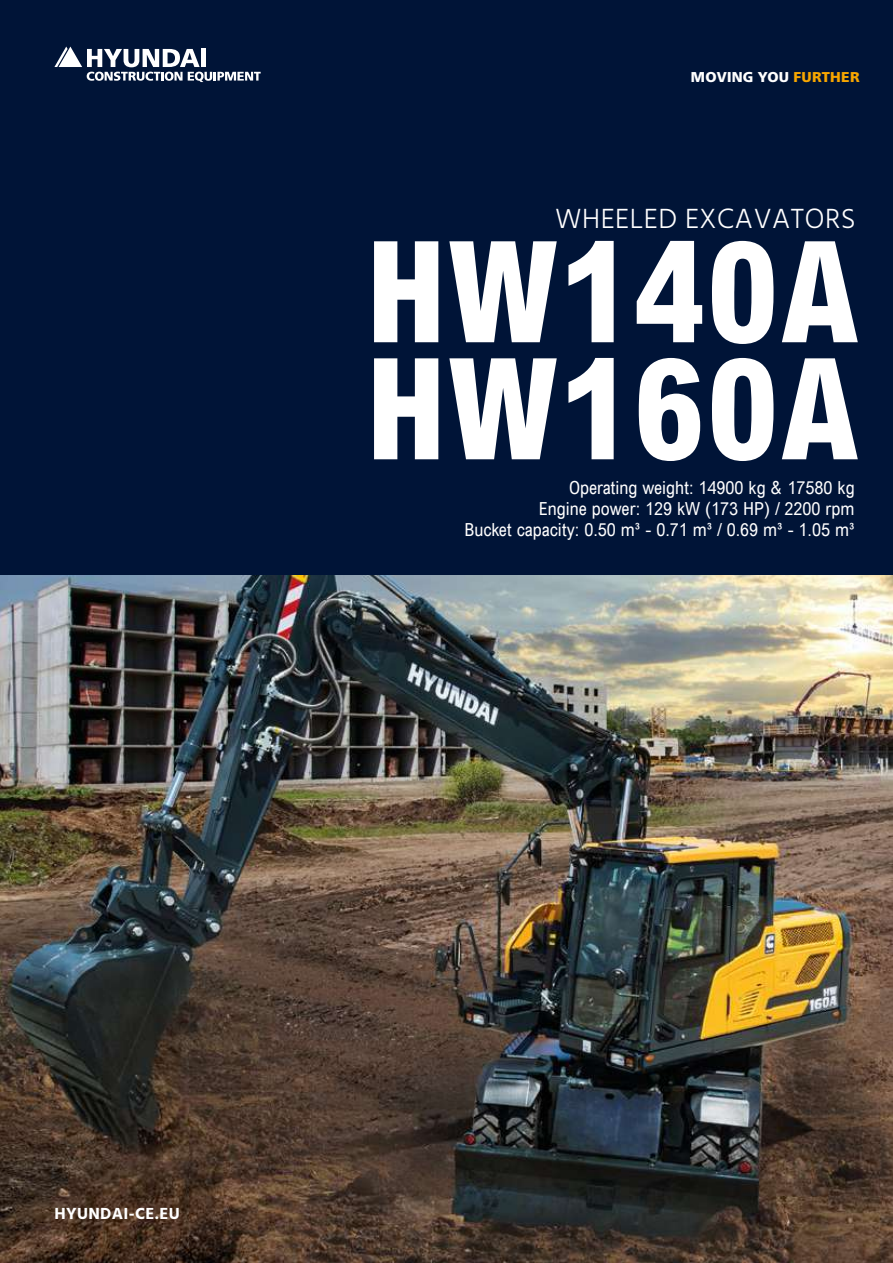
<style>
.page{position:relative;width:893px;height:1263px;background:#fff}
.page>*{position:absolute;margin:0;border:0;box-sizing:border-box;transform-origin:0 0}
.t1{font:800 condensed 141px/117px "Arial";letter-spacing:.02em;color:#fff}
.t2{font:300 28.5px "Hind";letter-spacing:.02em;color:#fff}
.t3{font:condensed 18px/21px "Arial";color:#fff;text-align:right}
.t4{font:700 16.5px "Hind";letter-spacing:.02em;color:#fff}
.t5{font:900 14.25px "Neue Frutiger World";letter-spacing:.02em;color:#fff}
.s1{color:#f7a600}
</style>
<div class="page">
<img style="left:0;top:574px;width:893px;height:689px">
<div style="left:0;top:0;width:893px;height:574px;background:#001437"></div>
<svg style="left:54px;top:47px;width:207px;height:35px"></svg>
<p class="t5" style="left:691px;top:69px;width:170px">MOVING YOU <span class="s1">FURTHER</span></p>
<h2 class="t2" style="left:555px;top:200px;width:302px">WHEELED EXCAVATORS</h2>
<h1 class="t1" style="left:367px;top:235px;width:493px">HW140A<br>HW160A</h1>
<p class="t3" style="left:464px;top:477px;width:392px">Operating weight: 14900 kg &amp; 17580 kg<br>Engine power: 129 kW (173 HP) / 2200 rpm<br>Bucket capacity: 0.50 m³ - 0.71 m³ / 0.69 m³ - 1.05 m³</p>
<p class="t4" style="left:54px;top:1204px;width:127px">HYUNDAI-CE.EU</p>
</div>
